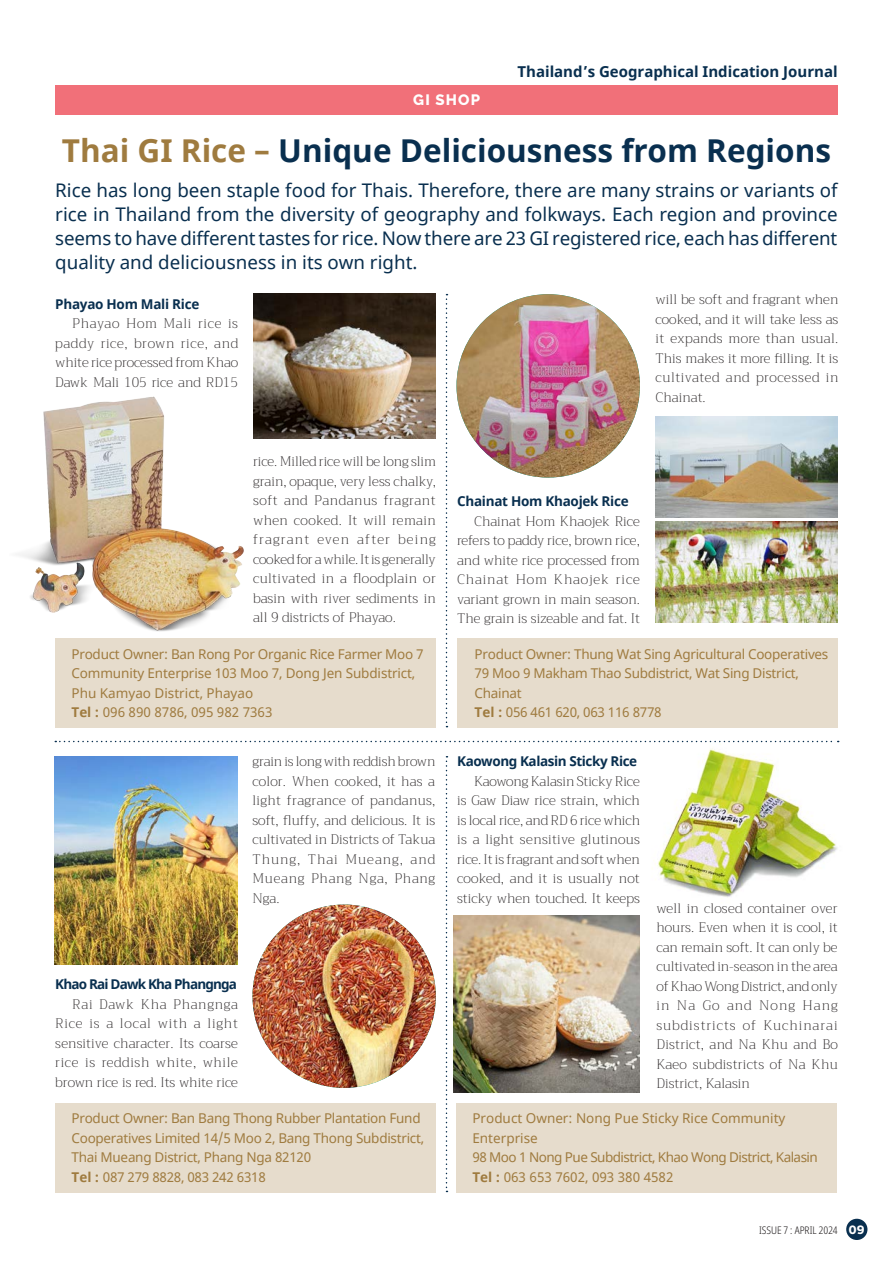
<style>
.page{position:relative;width:893px;height:1263px;background:#fff}
.page>*{position:absolute;margin:0;border:0;box-sizing:border-box;transform-origin:0 0}
.t1{font:700 31.5px "Noto Sans";color:#092f4f}
.t2{font:18.75px/24px "Noto Sans";color:#092f4f;text-align:justify}
.body{font:700 15px "Noto Sans";color:#092f4f}
.t3{font:800 15px "Raleway";letter-spacing:.075em;color:#fff}
.Intro_Text{font:200 13.5px/19.5px "Trirong";color:#231f20;text-align:justify}
.body-2{font:13.5px/19.5px "Noto Sans";letter-spacing:-.02em;color:#9f7b3f}
.body-3{font:13.5px/19.5px "Noto Sans";color:#9f7b3f}
.t4{font:700 13.5px "Noto Sans";letter-spacing:-.03em;color:#092f4f}
.body-4{font:13.5px "Noto Sans";letter-spacing:-.04em;color:#9f7b3f}
.t5{font:700 13.5px "Noto Sans";letter-spacing:-.06em;color:#092f4f}
.t6{font:300 condensed 10.5px "Noto Sans";color:#231f20}
.s1{color:#9f7b3f}
.s2{font-weight:700}
.s3{font-family:"District Pro";font-weight:700;font-stretch:normal;font-size:12px;color:#fff}
</style>
<div class="page">
<div style="left:846px;top:1219px;width:21px;height:21px;background:#092f4f;border-radius:50%"></div>
<img style="left:645px;top:742px;width:194px;height:156px">
<div style="left:55px;top:85px;width:783px;height:30px;background:#f17079"></div>
<svg style="left:446px;top:756px;width:1px;height:436px"></svg>
<svg style="left:446px;top:294px;width:1px;height:433px"></svg>
<div style="left:456px;top:1103px;width:381px;height:89px;background:#e6dccc"></div>
<div style="left:55px;top:639px;width:381px;height:89px;background:#e6dccc"></div>
<div style="left:55px;top:1103px;width:381px;height:89px;background:#e6dccc"></div>
<div style="left:457px;top:639px;width:381px;height:89px;background:#e6dccc"></div>
<svg style="left:55px;top:741px;width:784px;height:1px"></svg>
<img style="left:456px;top:294px;width:184px;height:184px;border-radius:92px">
<img style="left:252px;top:904px;width:184px;height:184px;border-radius:92px">
<img style="left:18px;top:396px;width:250px;height:243px">
<img style="left:253px;top:294px;width:183px;height:144px">
<img style="left:656px;top:521px;width:181px;height:102px">
<img style="left:656px;top:416px;width:181px;height:101px">
<img style="left:55px;top:756px;width:182px;height:209px">
<img style="left:453px;top:915px;width:187px;height:177px">
<p class="t3" style="left:413px;top:91px;width:68px">GI SHOP</p>
<p class="body" style="left:517px;top:61px;width:322px">Thailand’s Geographical Indication Journal</p>
<p class="t1" style="left:62px;top:128px;width:771px"><span class="s1">Thai GI Rice –</span> Unique Deliciousness from Regions</p>
<p class="t2" style="left:55px;top:178px;width:784px">Rice has long been staple food for Thais. Therefore, there are many strains or variants of rice in Thailand from the diversity of geography and folkways. Each region and province seems to have different tastes for rice. Now there are 23 GI registered rice, each has different quality and deliciousness in its own right.</p>
<p class="t4" style="left:55px;top:294px;width:146px">Phayao Hom Mali Rice</p>
<p class="Intro_Text" style="left:55px;top:314px;width:184px;text-indent:17px">Phayao Hom Mali rice is paddy rice, brown rice, and white rice processed from Khao Dawk Mali 105 rice and RD15</p>
<p class="Intro_Text" style="left:656px;top:290px;width:184px">will be soft and fragrant when cooked, and it will take less as it expands more than usual.<br>This makes it more filling. It is cultivated and processed in Chainat.</p>
<p class="Intro_Text" style="left:253px;top:452px;width:184px">rice. Milled rice will be long slim grain, opaque, very less chalky, soft and Pandanus fragrant when cooked. It will remain fragrant even after being cooked for a while. It is generally cultivated in a floodplain or basin with river sediments in all 9 districts of Phayao.</p>
<p class="body-2" style="left:72px;top:645px;width:354px">Product Owner: Ban Rong Por Organic Rice Farmer Moo 7<br>Community Enterprise 103 Moo 7, Dong Jen Subdistrict,<br>Phu Kamyao District, Phayao</p>
<p class="body-3" style="left:72px;top:703px;width:202px"><span class="s2">Tel :</span> 096 890 8786, 095 982 7363</p>
<p class="Intro_Text" style="left:252px;top:752px;width:184px">grain is long with reddish brown color. When cooked, it has a light fragrance of pandanus, soft, fluffy, and delicious. It is cultivated in Districts of Takua Thung, Thai Mueang, and Mueang Phang Nga, Phang Nga.</p>
<p class="t5" style="left:55px;top:975px;width:183px">Khao Rai Dawk Kha Phangnga</p>
<p class="Intro_Text" style="left:55px;top:995px;width:184px;text-indent:17px">Rai Dawk Kha Phangnga Rice is a local with a light sensitive character. Its coarse rice is reddish white, while brown rice is red. Its white rice</p>
<p class="body-2" style="left:72px;top:1109px;width:354px">Product Owner: Ban Bang Thong Rubber Plantation Fund<br>Cooperatives Limited 14/5 Moo 2, Bang Thong Subdistrict,<br>Thai Mueang District, Phang Nga 82120</p>
<p class="body-2" style="left:72px;top:1167px;width:196px"><span class="s2">Tel :</span> 087 279 8828, 083 242 6318</p>
<p class="t4" style="left:457px;top:492px;width:173px">Chainat Hom Khaojek Rice</p>
<p class="Intro_Text" style="left:457px;top:512px;width:184px;text-indent:17px">Chainat Hom Khaojek Rice refers to paddy rice, brown rice, and white rice processed from Chainat Hom Khaojek rice variant grown in main season.<br>The grain is sizeable and fat. It</p>
<p class="body-2" style="left:475px;top:645px;width:355px">Product Owner: Thung Wat Sing Agricultural Cooperatives</p>
<p class="body-2" style="left:475px;top:664px;width:326px">79 Moo 9 Makham Thao Subdistrict, Wat Sing District,<br>Chainat</p>
<p class="body-2" style="left:475px;top:703px;width:189px"><span class="s2">Tel :</span> 056 461 620, 063 116 8778</p>
<p class="t4" style="left:457px;top:752px;width:182px">Kaowong Kalasin Sticky Rice</p>
<p class="Intro_Text" style="left:457px;top:771px;width:184px;text-indent:17px">Kaowong Kalasin Sticky Rice is Gaw Diaw rice strain, which is local rice, and RD 6 rice which is a light sensitive glutinous rice. It is fragrant and soft when cooked, and it is usually not sticky when touched. It keeps</p>
<p class="Intro_Text" style="left:656px;top:898px;width:183px">well in closed container over hours. Even when it is cool, it can remain soft. It can only be cultivated in-season in the area of Khao Wong District, and only in Na Go and Nong Hang subdistricts of Kuchinarai District, and Na Khu and Bo Kaeo subdistricts of Na Khu District, Kalasin</p>
<p class="body-3" style="left:472px;top:1109px;width:315px">Product Owner: Nong Pue Sticky Rice Community<br>Enterprise</p>
<p class="body-4" style="left:472px;top:1148px;width:347px">98 Moo 1 Nong Pue Subdistrict, Khao Wong District, Kalasin</p>
<p class="body-3" style="left:472px;top:1167px;width:202px"><span class="s2">Tel :</span> 063 653 7602, 093 380 4582</p>
<p class="t6" style="left:759px;top:1222px;width:107px">ISSUE 7 : APRIL 2024 <span class="s3">09</span></p>
</div>
